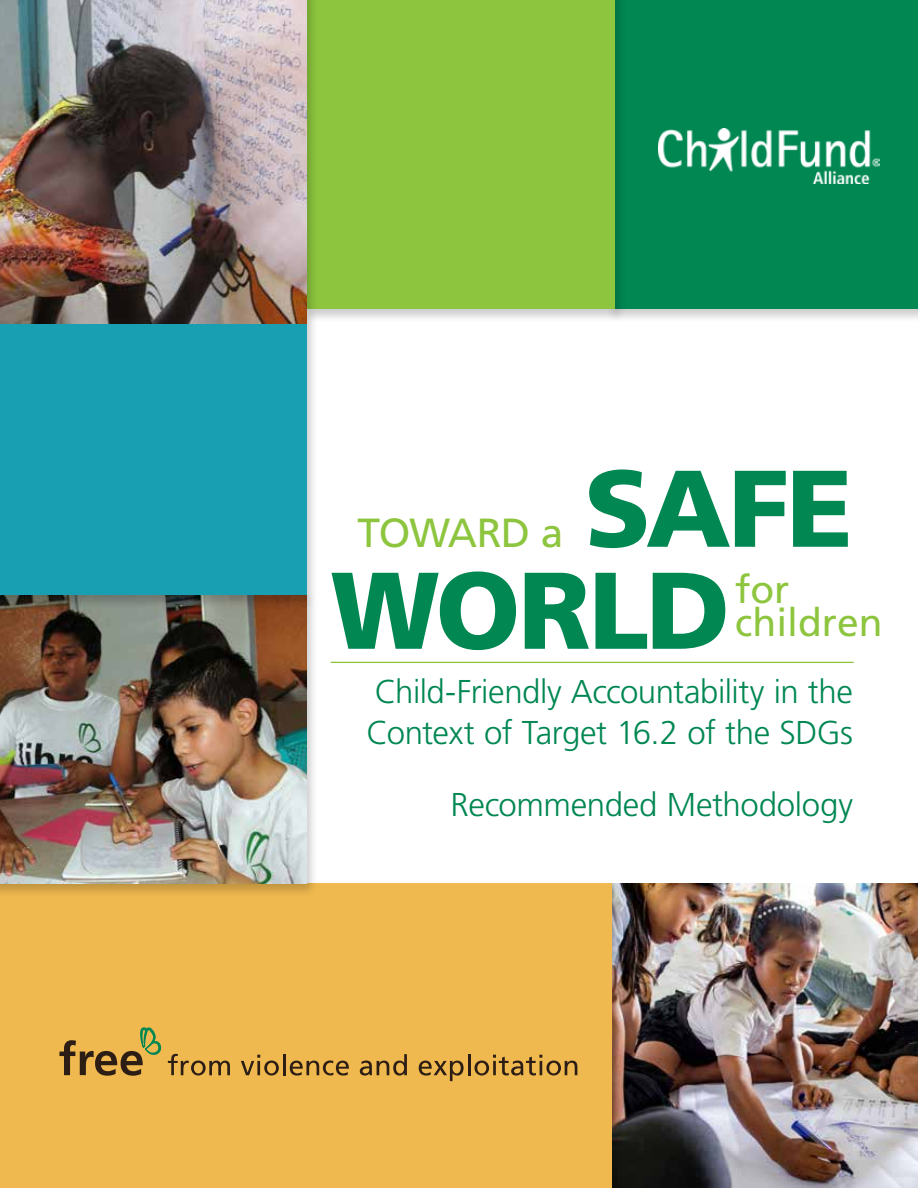
<style>
.page{position:relative;width:918px;height:1188px;background:#fff}
.page>*{position:absolute;margin:0;border:0;box-sizing:border-box;transform-origin:0 0}
.t1{font:900 108.9px/102px "Frutiger LT Std";letter-spacing:-.02em;color:#008752}
.t2{font:40.65px "Frutiger LT Std";letter-spacing:-.025em;color:#8dc53e}
.t3{font:39px/33px "Frutiger LT Std";color:#8dc53e}
.t4{font:300 33px/40.5px "Frutiger LT Std";letter-spacing:-.015em;color:#008752}
</style>
<div class="page">
<img style="left:623px;top:884px;width:295px;height:304px">
<div style="left:606px;top:0;width:312px;height:323px;background:#000;opacity:.2"></div>
<div style="left:611px;top:0;width:307px;height:308px;background:#008752"></div>
<div style="left:0;top:881px;width:623px;height:307px;background:#000;opacity:.2"></div>
<div style="left:0;top:883px;width:612px;height:305px;background:#f0b94f"></div>
<div style="left:0;top:593px;width:319px;height:305px;background:#000;opacity:.2"></div>
<img style="left:0;top:610px;width:307px;height:273px">
<div style="left:0;top:306px;width:319px;height:304px;background:#000;opacity:.2"></div>
<div style="left:0;top:308px;width:307px;height:287px;background:#18a0b2"></div>
<div style="left:301px;top:0;width:325px;height:323px;background:#000;opacity:.2"></div>
<div style="left:306px;top:0;width:309px;height:308px;background:#8dc53e"></div>
<div style="left:0;top:0;width:319px;height:323px;background:#000;opacity:.2"></div>
<svg style="left:59px;top:1027px;width:102px;height:49px"></svg>
<svg style="left:168px;top:1054px;width:62px;height:22px"></svg>
<svg style="left:241px;top:1055px;width:38px;height:21px"></svg>
<hr style="left:283px;top:1054px;width:3px;height:21px;background:#2c1e15">
<svg style="left:290px;top:1060px;width:59px;height:16px"></svg>
<svg style="left:360px;top:1054px;width:47px;height:22px"></svg>
<svg style="left:419px;top:1061px;width:45px;height:20px"></svg>
<hr style="left:468px;top:1054px;width:2px;height:21px;background:#2c1e15">
<svg style="left:474px;top:1055px;width:103px;height:21px"></svg>
<hr style="left:331px;top:662px;width:523px;height:1px;background:#8dc53e">
<img style="left:658px;top:129px;width:221px;height:54px">
<img style="left:0;top:0;width:307px;height:324px">
<h1 class="t1" style="left:331px;top:457px;width:524px;text-indent:254px">SAFE<br>WORLD</h1>
<p class="t2" style="left:358px;top:509px;width:207px">TOWARD a</p>
<p class="t3" style="left:735px;top:573px;width:149px">for children</p>
<p class="t4" style="left:366px;top:672px;width:488px">Child-Friendly Accountability in the<br>Context of Target 16.2 of the SDGs</p>
<p class="t4" style="left:451px;top:785px;width:404px">Recommended Methodology</p>
</div>
